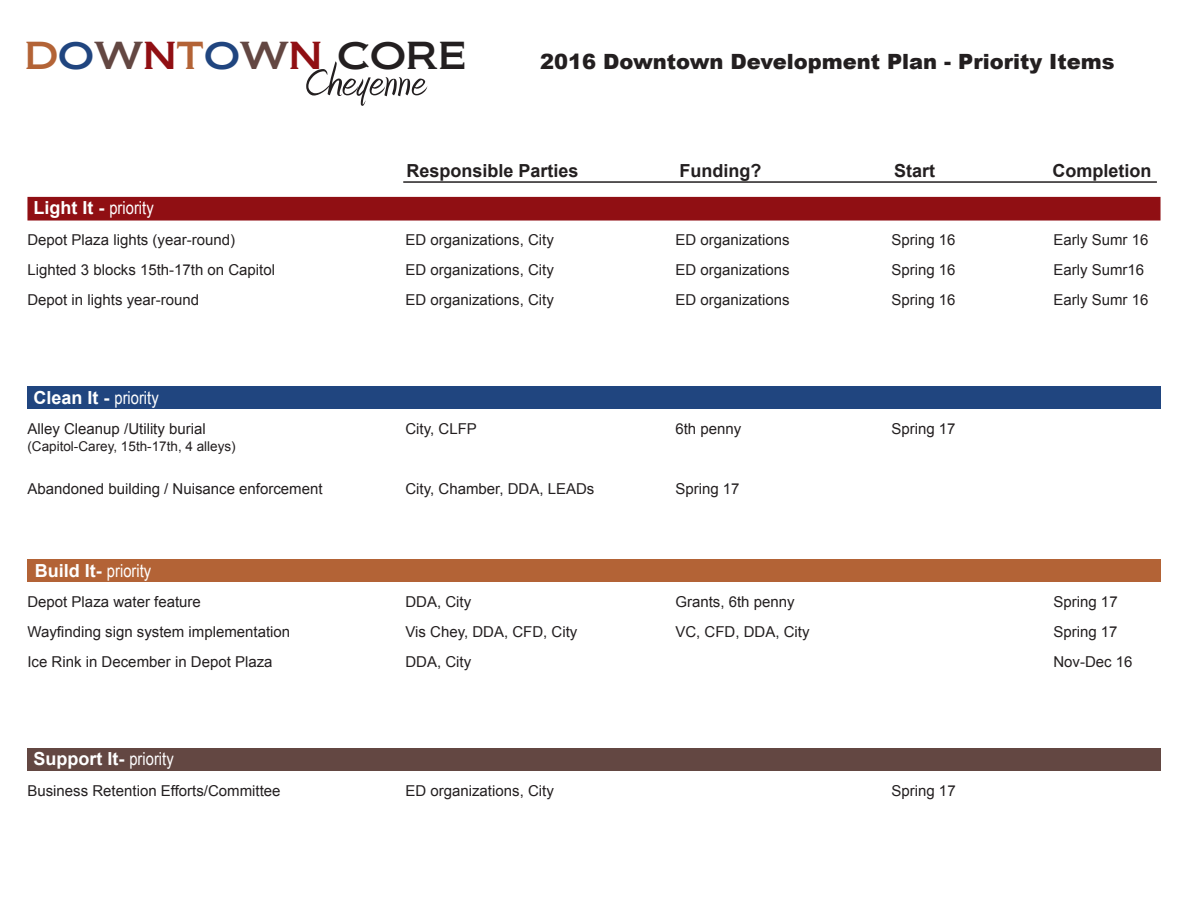
<style>
.page{position:relative;width:1188px;height:918px;background:#fff}
.page>*{position:absolute;margin:0;border:0;box-sizing:border-box;transform-origin:0 0}
.t1{font:50.55px "Amienne";color:#231f20}
.t2{font:36.3px "Biondi";color:#231f20}
.t3{font:900 21px "Arial";color:#231f20}
.t4{font:700 18px "Arial";color:#fff}
.t5{font:700 18px "Arial";color:#231f20}
.t6{font:15px "Arial";color:#231f20}
.t7{font:13.5px "Arial";color:#231f20}
.s1{color:#b36336}
.s2{color:#20457f}
.s3{color:#634742}
.s4{color:#900f13}
.s5{font-family:"Arial Narrow";font-weight:400}
</style>
<div class="page">
<div style="left:27px;top:197px;width:1134px;height:24px;background:#900f13;border:2px solid #900f13"></div>
<div style="left:27px;top:387px;width:1134px;height:22px;background:#20457f"></div>
<div style="left:27px;top:560px;width:1134px;height:22px;background:#b36336"></div>
<div style="left:27px;top:748px;width:1134px;height:23px;background:#634742"></div>
<hr style="left:403px;top:181px;width:754px;height:2px;background:#231f20">
<p class="t2" style="left:25px;top:34px;width:443px"><span class="s1">D</span><span class="s2">O</span><span class="s3">W</span><span class="s4">N</span><span class="s1">T</span><span class="s2">O</span><span class="s3">W</span><span class="s4">N</span> CORE</p>
<p class="t1" style="left:303px;top:60px;width:124px">Cheyenne</p>
<p class="t3" style="left:540px;top:47px;width:576px">2016 Downtown Development Plan - Priority Items</p>
<p class="t5" style="left:406px;top:159px;width:174px">Responsible Parties</p>
<p class="t5" style="left:680px;top:159px;width:83px">Funding?</p>
<p class="t5" style="left:894px;top:159px;width:43px">Start</p>
<p class="t5" style="left:1052px;top:159px;width:100px">Completion</p>
<p class="t4" style="left:33px;top:196px;width:122px">Light It - <span class="s5">priority</span></p>
<p class="t6" style="left:27px;top:230px;width:209px">Depot Plaza lights (year-round)</p>
<p class="t6" style="left:405px;top:230px;width:150px">ED organizations, City</p>
<p class="t6" style="left:675px;top:230px;width:116px">ED organizations</p>
<p class="t6" style="left:891px;top:230px;width:66px">Spring 16</p>
<p class="t6" style="left:1053px;top:230px;width:97px">Early Sumr 16</p>
<p class="t6" style="left:27px;top:260px;width:249px">Lighted 3 blocks 15th-17th on Capitol</p>
<p class="t6" style="left:405px;top:260px;width:150px">ED organizations, City</p>
<p class="t6" style="left:675px;top:260px;width:116px">ED organizations</p>
<p class="t6" style="left:891px;top:260px;width:66px">Spring 16</p>
<p class="t6" style="left:1053px;top:260px;width:92px">Early Sumr16</p>
<p class="t6" style="left:27px;top:290px;width:173px">Depot in lights year-round</p>
<p class="t6" style="left:405px;top:290px;width:150px">ED organizations, City</p>
<p class="t6" style="left:675px;top:290px;width:116px">ED organizations</p>
<p class="t6" style="left:891px;top:290px;width:66px">Spring 16</p>
<p class="t6" style="left:1053px;top:290px;width:97px">Early Sumr 16</p>
<p class="t4" style="left:33px;top:385px;width:127px">Clean It - <span class="s5">priority</span></p>
<p class="t6" style="left:27px;top:419px;width:180px">Alley Cleanup /Utility burial</p>
<p class="t6" style="left:405px;top:419px;width:73px">City, CLFP</p>
<p class="t6" style="left:675px;top:419px;width:67px">6th penny</p>
<p class="t6" style="left:891px;top:419px;width:66px">Spring 17</p>
<p class="t7" style="left:27px;top:438px;width:210px">(Capitol-Carey, 15th-17th, 4 alleys)</p>
<p class="t6" style="left:27px;top:479px;width:297px">Abandoned building / Nuisance enforcement</p>
<p class="t6" style="left:405px;top:479px;width:190px">City, Chamber, DDA, LEADs</p>
<p class="t6" style="left:675px;top:479px;width:66px">Spring 17</p>
<p class="t4" style="left:35px;top:558px;width:118px">Build It- <span class="s5">priority</span></p>
<p class="t6" style="left:27px;top:592px;width:175px">Depot Plaza water feature</p>
<p class="t6" style="left:405px;top:592px;width:67px">DDA, City</p>
<p class="t6" style="left:675px;top:592px;width:121px">Grants, 6th penny</p>
<p class="t6" style="left:1053px;top:592px;width:66px">Spring 17</p>
<p class="t6" style="left:27px;top:622px;width:264px">Wayfinding sign system implementation</p>
<p class="t6" style="left:405px;top:622px;width:173px">Vis Chey, DDA, CFD, City</p>
<p class="t6" style="left:675px;top:622px;width:136px">VC, CFD, DDA, City</p>
<p class="t6" style="left:1053px;top:622px;width:66px">Spring 17</p>
<p class="t6" style="left:27px;top:652px;width:247px">Ice Rink in December in Depot Plaza</p>
<p class="t6" style="left:405px;top:652px;width:67px">DDA, City</p>
<p class="t6" style="left:1053px;top:652px;width:81px">Nov-Dec 16</p>
<p class="t4" style="left:33px;top:747px;width:142px">Support It- <span class="s5">priority</span></p>
<p class="t6" style="left:27px;top:781px;width:255px">Business Retention Efforts/Committee</p>
<p class="t6" style="left:405px;top:781px;width:150px">ED organizations, City</p>
<p class="t6" style="left:891px;top:781px;width:66px">Spring 17</p>
</div>
